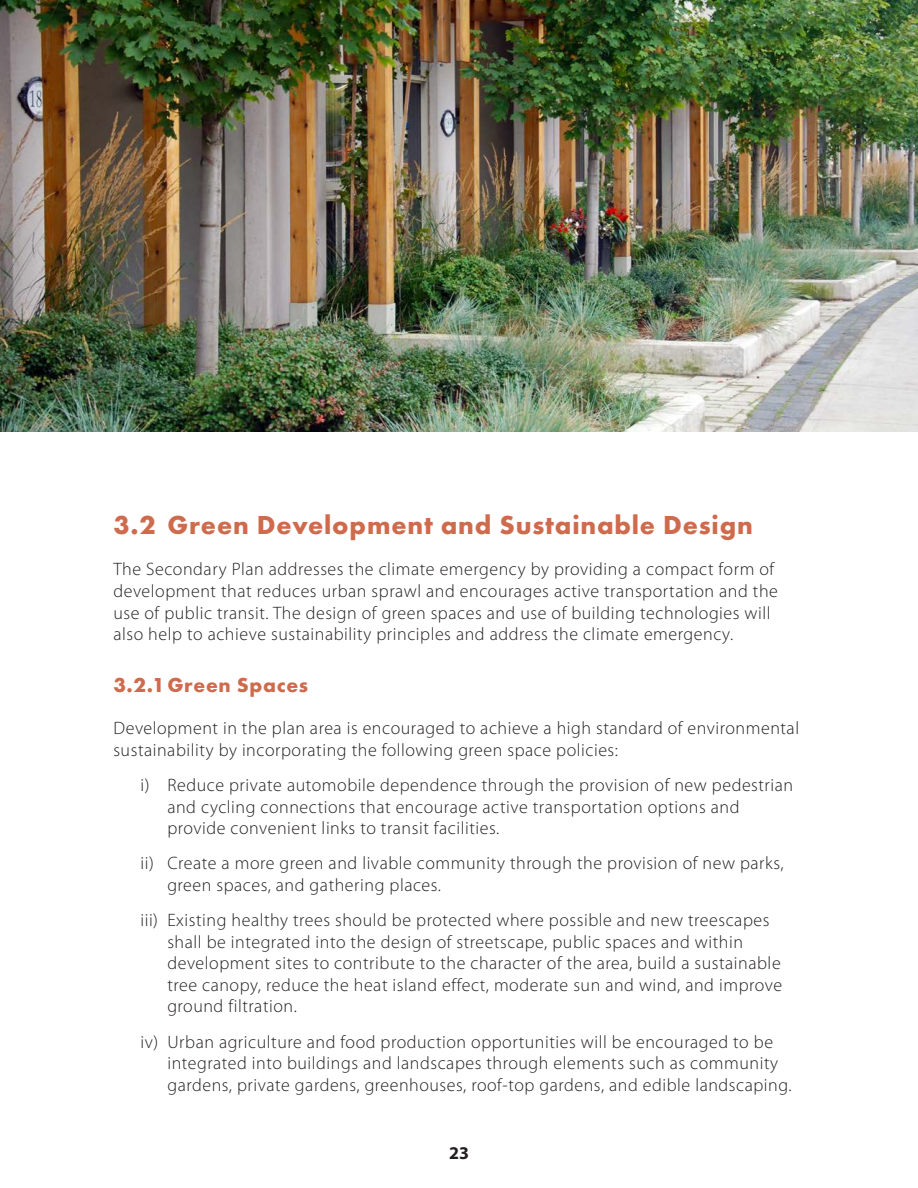
<style>
.page{position:relative;width:918px;height:1188px;background:#fff}
.page>*{position:absolute;margin:0;border:0;box-sizing:border-box;transform-origin:0 0}
.t1{font:700 27px "Futura PT";letter-spacing:.03em;color:#cf6b4d}
.t2{font:700 21px "Futura PT";letter-spacing:.03em;color:#cf6b4d}
.t3{font:300 18px/21.6px "Myriad Pro";letter-spacing:.03em;color:#231f20}
.t4{font:700 18px "Myriad Pro";color:#231f20}
</style>
<div class="page">
<img style="left:0;top:0;width:918px;height:432px">
<h1 class="t1" style="left:113px;top:507px;width:641px">3.2 Green Development and Sustainable Design</h1>
<p class="t3" style="left:113px;top:558px;width:666px">The Secondary Plan addresses the climate emergency by providing a compact form of development that reduces urban sprawl and encourages active transportation and the use of public transit. The design of green spaces and use of building technologies will also help to achieve sustainability principles and address the climate emergency.</p>
<p class="t2" style="left:113px;top:672px;width:196px">3.2.1Green Spaces</p>
<p class="t3" style="left:113px;top:717px;width:687px">Development in the plan area is encouraged to achieve a high standard of environmental sustainability by incorporating the following green space policies:</p>
<p class="t3" style="left:167px;top:774px;width:627px;text-indent:-27px">i) Reduce private automobile dependence through the provision of new pedestrian and cycling connections that encourage active transportation options and provide convenient links to transit facilities.</p>
<p class="t3" style="left:167px;top:852px;width:618px;text-indent:-27px">ii) Create a more green and livable community through the provision of new parks, green spaces, and gathering places.</p>
<p class="t3" style="left:167px;top:909px;width:616px;text-indent:-27px">iii) Existing healthy trees should be protected where possible and new treescapes shall be integrated into the design of streetscape, public spaces and within development sites to contribute to the character of the area, build a sustainable tree canopy, reduce the heat island effect, moderate sun and wind, and improve ground filtration.</p>
<p class="t3" style="left:167px;top:1031px;width:626px;text-indent:-27px">iv) Urban agriculture and food production opportunities will be encouraged to be integrated into buildings and landscapes through elements such as community gardens, private gardens, greenhouses, roof-top gardens, and edible landscaping.</p>
<p class="t4" style="left:449px;top:1141px;width:21px">23</p>
</div>
